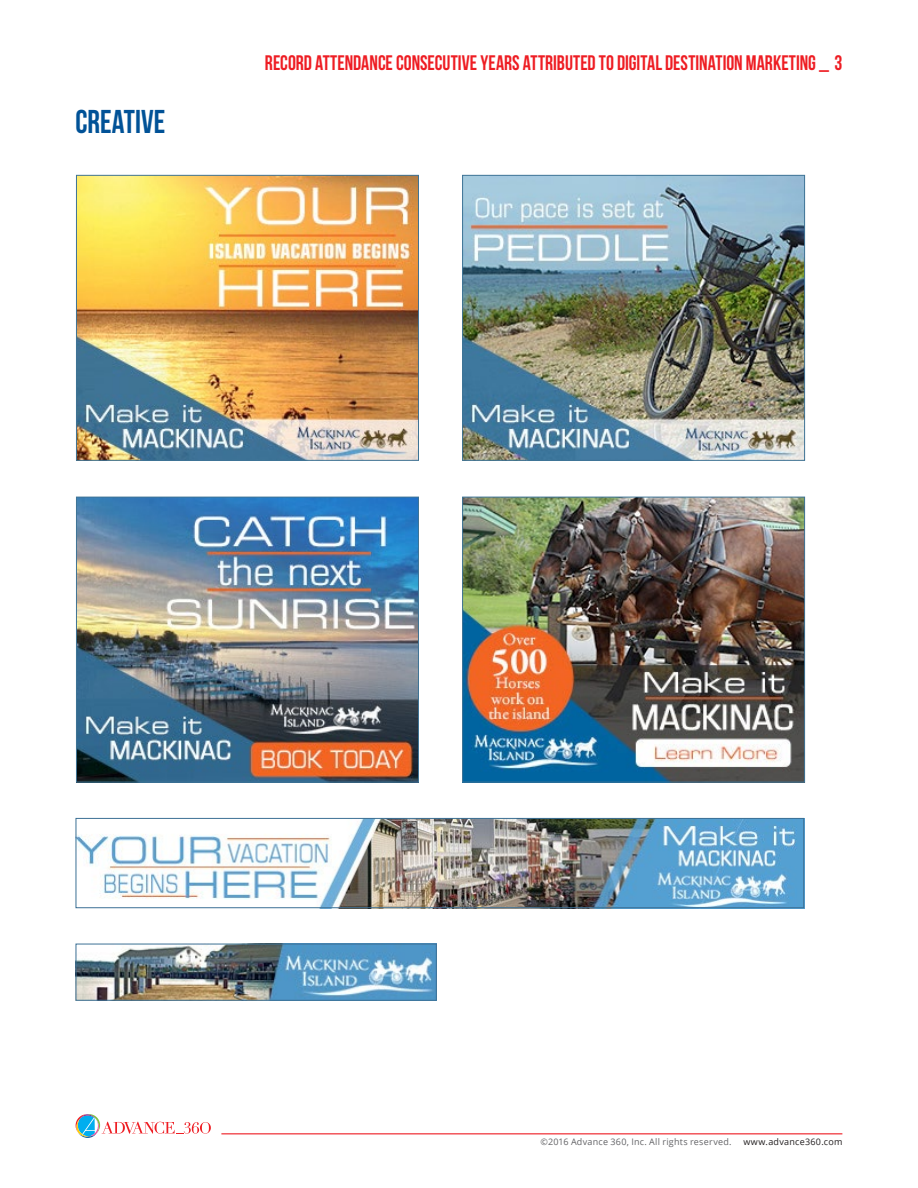
<style>
.page{position:relative;width:918px;height:1188px;background:#fff}
.page>*{position:absolute;margin:0;border:0;box-sizing:border-box;transform-origin:0 0}
.t1{font:33px "Bebas Neue";color:#015297;scale:.95 1}
.t2{font:21px "Bebas Neue";color:#ee1d23;scale:.95 1}
.t3{font:9px "Open Sans";letter-spacing:.025em;color:#636366}
.t4{font:9px "Open Sans";letter-spacing:.03em;color:#231f20}
</style>
<div class="page">
<hr style="left:221px;top:1133px;width:621px;height:1px;background:#ee1d23">
<svg style="left:76px;top:1114px;width:135px;height:24px"></svg>
<img style="left:78px;top:499px;width:339px;height:281px">
<div style="left:76px;top:497px;width:343px;height:285px;border:1px solid #3f7496"></div>
<img style="left:464px;top:499px;width:339px;height:281px">
<div style="left:462px;top:497px;width:343px;height:285px;border:1px solid #3f7496"></div>
<img style="left:78px;top:946px;width:357px;height:53px">
<div style="left:76px;top:944px;width:361px;height:57px;border:1px solid #3c7095"></div>
<img style="left:78px;top:820px;width:724px;height:86px">
<div style="left:76px;top:818px;width:728px;height:90px;border:1px solid #3c7095"></div>
<img style="left:78px;top:177px;width:339px;height:282px">
<div style="left:76px;top:175px;width:343px;height:286px;border:1px solid #3f7496"></div>
<img style="left:464px;top:177px;width:339px;height:282px">
<div style="left:462px;top:175px;width:343px;height:286px;border:1px solid #3f7496"></div>
<h1 class="t1" style="left:76px;top:103px;width:96px">CREATIVE</h1>
<p class="t2" style="left:265px;top:51px;width:609px">RECORD ATTENDANCE CONSECUTIVE YEARS ATTRIBUTED TO DIGITAL DESTINATION MARKETING _ 3</p>
<p class="t3" style="left:541px;top:1136px;width:193px">©2016 Advance 360, Inc. All rights reserved.</p>
<p class="t4" style="left:743px;top:1136px;width:101px">www.advance360.com</p>
</div>
